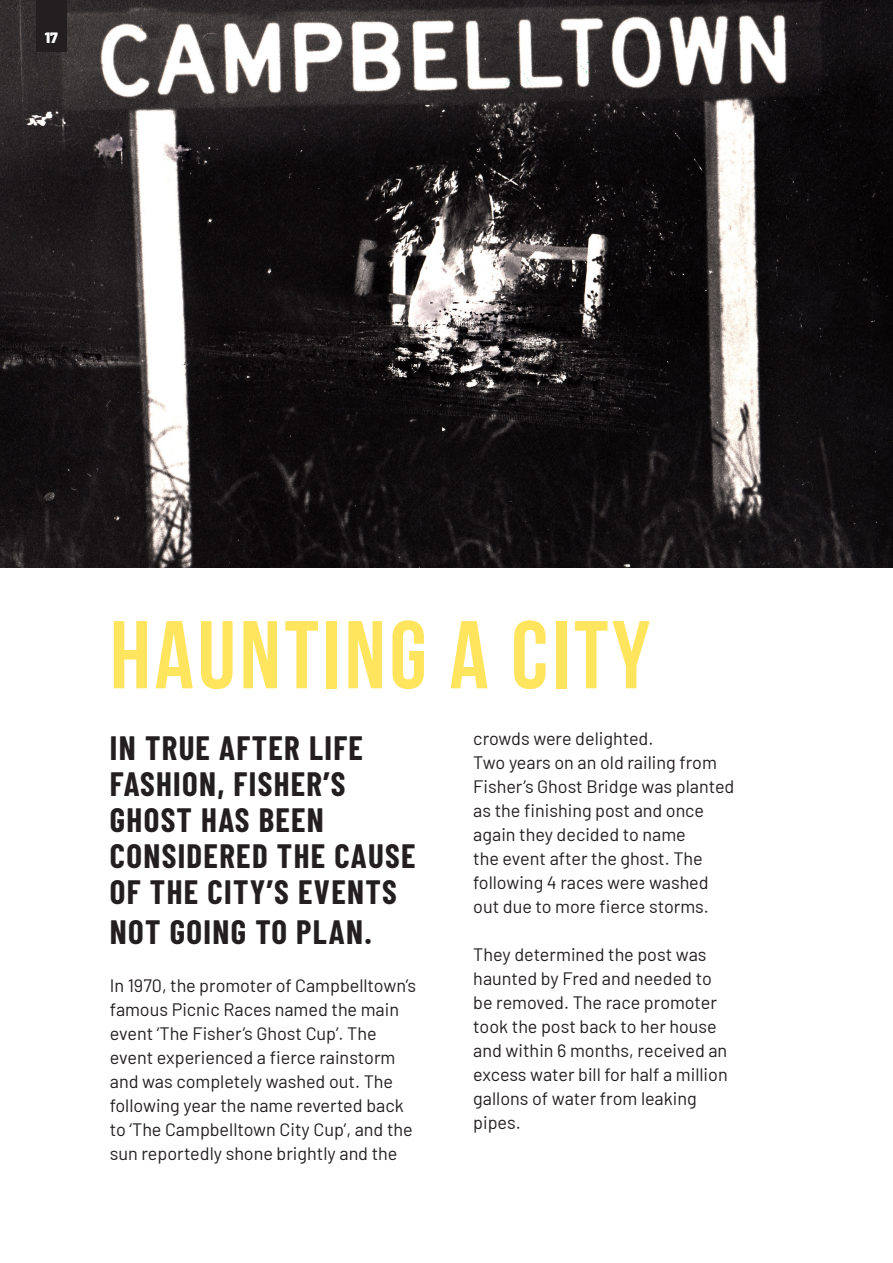
<style>
.page{position:relative;width:893px;height:1263px;background:#fff}
.page>*{position:absolute;margin:0;border:0;box-sizing:border-box;transform-origin:0 0}
.t1{font:700 96px "Bebas Neue";letter-spacing:.04em;color:#ffe55e}
.t2{font:700 33px/36px "Barlow Condensed";letter-spacing:.04em;color:#231f20}
.Left_Justify{font:18px/24px "Barlow";color:#231f20}
.Center{font:900 15px "Barlow";color:#fff}
</style>
<div class="page">
<img style="left:0;top:0;width:892px;height:567px">
<hr style="left:892px;top:0;width:1px;height:1263px;background:#333233">
<svg style="left:892px;top:731px;width:1px;height:233px"></svg>
<div style="left:36px;top:0;width:30px;height:52px;background:#231f20"></div>
<p class="Center" style="left:45px;top:26px;width:15px">17</p>
<p class="t1" style="left:110px;top:602px;width:542px">HAUNTING A CITY</p>
<p class="t2" style="left:110px;top:728px;width:307px">IN TRUE AFTER LIFE<br>FASHION, FISHER’S<br>GHOST HAS BEEN<br>CONSIDERED THE CAUSE<br>OF THE CITY’S EVENTS</p>
<p class="t2" style="left:110px;top:912px;width:263px">NOT GOING TO PLAN.</p>
<p class="Left_Justify" style="left:110px;top:972px;width:308px">In 1970, the promoter of Campbelltown’s famous Picnic Races named the main event ‘The Fisher’s Ghost Cup’. The event experienced a fierce rainstorm and was completely washed out. The following year the name reverted back to ‘The Campbelltown City Cup’, and the sun reportedly shone brightly and the</p>
<p class="Left_Justify" style="left:473px;top:725px;width:182px">crowds were delighted.</p>
<p class="Left_Justify" style="left:473px;top:749px;width:263px">Two years on an old railing from<br>Fisher’s Ghost Bridge was planted as the finishing post and once again they decided to name<br>the event after the ghost. The following 4 races were washed out due to more fierce storms.</p>
<p class="Left_Justify" style="left:473px;top:941px;width:256px">They determined the post was haunted by Fred and needed to be removed. The race promoter took the post back to her house and within 6 months, received an excess water bill for half a million gallons of water from leaking pipes.</p>
</div>
